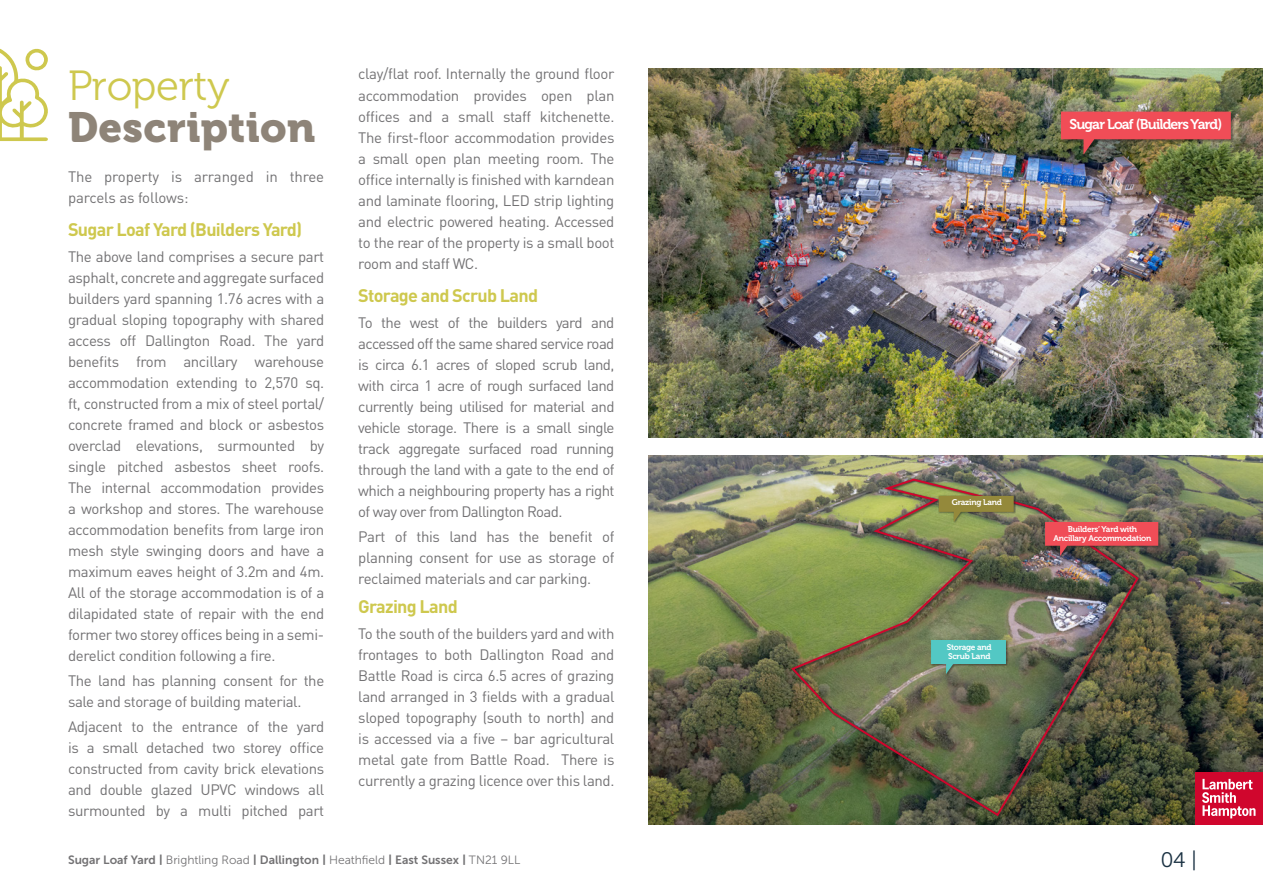
<style>
.page{position:relative;width:1263px;height:893px;background:#fff}
.page>*{position:absolute;margin:0;border:0;box-sizing:border-box;transform-origin:0 0}
.t1{font:42px/42px "Museo 900";letter-spacing:.01em;color:#8e8478}
.t2{font:21px "Museo 300";color:#1a3142}
.t3{font:700 18px "DIN Pro";letter-spacing:-.04em;color:#cec84e}
.t4{font:15px/21px "DIN Pro";letter-spacing:-.025em;color:#737274;text-align:justify}
.t5{font:14.1px "Museo 700";letter-spacing:-.06em;color:#fff}
.t6{font:12px "Museo Sans 700";color:#737274}
.t7{font:8.25px/9px "Museo 700";letter-spacing:-.03em;color:#fff;text-align:center}
.s1{font-family:"Museo 300";color:#cec84e}
.s2{font-family:"DIN Pro";font-weight:700}
.s3{font-family:"Museo Sans 300"}
</style>
<div class="page">
<img style="left:648px;top:455px;width:615px;height:370px">
<svg style="left:0;top:49px;width:48px;height:92px"></svg>
<img style="left:789px;top:478px;width:351px;height:340px">
<div style="left:1195px;top:772px;width:68px;height:53px;background:#d0062d"></div>
<svg style="left:1202px;top:779px;width:53px;height:39px"></svg>
<img style="left:648px;top:68px;width:615px;height:370px">
<div style="left:1060px;top:111px;width:175px;height:47px;background:#231f20;opacity:.5"></div>
<img style="left:1061px;top:112px;width:170px;height:43px">
<div style="left:1045px;top:522px;width:116px;height:36px;background:#231f20;opacity:.5"></div>
<svg style="left:1045px;top:522px;width:113px;height:34px;background:#c24d51"></svg>
<div style="left:931px;top:640px;width:77px;height:36px;background:#231f20;opacity:.5"></div>
<svg style="left:931px;top:640px;width:75px;height:34px;background:#5cb2a6"></svg>
<div style="left:938px;top:496px;width:78px;height:29px;background:#231f20;opacity:.5"></div>
<svg style="left:939px;top:496px;width:75px;height:26px;background:#8a8746"></svg>
<p class="t1" style="left:68px;top:64px;width:249px"><span class="s1">Property<br></span>Description</p>
<p class="t4" style="left:68px;top:165px;width:258px">The property is arranged in three parcels as follows:</p>
<p class="t3" style="left:68px;top:218px;width:236px">Sugar Loaf Yard (Builders Yard)</p>
<p class="t4" style="left:68px;top:245px;width:258px">The above land comprises a secure part asphalt, concrete and aggregate surfaced builders yard spanning 1.76 acres with a gradual sloping topography with shared access off Dallington Road. The yard benefits from ancillary warehouse accommodation extending to 2,570 sq. ft, constructed from a mix of steel portal/ concrete framed and block or asbestos overclad elevations, surmounted by single pitched asbestos sheet roofs.<br>The internal accommodation provides a workshop and stores. The warehouse accommodation benefits from large iron mesh style swinging doors and have a maximum eaves height of 3.2m and 4m.<br>All of the storage accommodation is of a dilapidated state of repair with the end former two storey offices being in a semi&shy;derelict condition following a fire.</p>
<p class="t4" style="left:68px;top:669px;width:258px">The land has planning consent for the sale and storage of building material.</p>
<p class="t4" style="left:68px;top:716px;width:258px">Adjacent to the entrance of the yard is a small detached two storey office constructed from cavity brick elevations and double glazed UPVC windows all surmounted by a multi pitched part</p>
<p class="t4" style="left:358px;top:63px;width:258px">clay/flat roof. Internally the ground floor accommodation provides open plan offices and a small staff kitchenette.<br>The first-floor accommodation provides a small open plan meeting room. The office internally is finished with karndean and laminate flooring, LED strip lighting and electric powered heating. Accessed to the rear of the property is a small boot room and staff WC.</p>
<p class="t3" style="left:358px;top:284px;width:181px">Storage and Scrub Land</p>
<p class="t4" style="left:358px;top:311px;width:258px">To the west of the builders yard and accessed off the same shared service road is circa 6.1 acres of sloped scrub land, with circa 1 acre of rough surfaced land currently being utilised for material and vehicle storage. There is a small single track aggregate surfaced road running through the land with a gate to the end of which a neighbouring property has a right of way over from Dallington Road.</p>
<p class="t4" style="left:358px;top:525px;width:258px">Part of this land has the benefit of planning consent for use as storage of reclaimed materials and car parking.</p>
<p class="t3" style="left:358px;top:595px;width:101px">Grazing Land</p>
<p class="t4" style="left:358px;top:622px;width:258px">To the south of the builders yard and with frontages to both Dallington Road and Battle Road is circa 6.5 acres of grazing land arranged in 3 fields with a gradual sloped topography (south to north) and is accessed via a five – bar agricultural metal gate from Battle Road. There is currently a grazing licence over this land.</p>
<p class="t6" style="left:68px;top:853px;width:454px">Sugar Loaf Yard <span class="s2">|</span> <span class="s3">Brightling Road</span> <span class="s2">|</span> Dallington <span class="s2">|</span> <span class="s3">Heathfield</span> <span class="s2">|</span> East Sussex <span class="s2">|</span> <span class="s3">TN21 9LL</span></p>
<p class="t5" style="left:1069px;top:116px;width:154px">Sugar Loaf (Builders Yard)</p>
<p class="t7" style="left:952px;top:498px;width:52px">Grazing Land</p>
<p class="t7" style="left:947px;top:643px;width:46px;text-align:left">Storage and<br>Scrub Land</p>
<p class="t7" style="left:1053px;top:525px;width:99px">Builders’ Yard with<br>Ancillary Accommodation</p>
<p class="t2" style="left:1161px;top:848px;width:38px">04 |</p>
</div>
